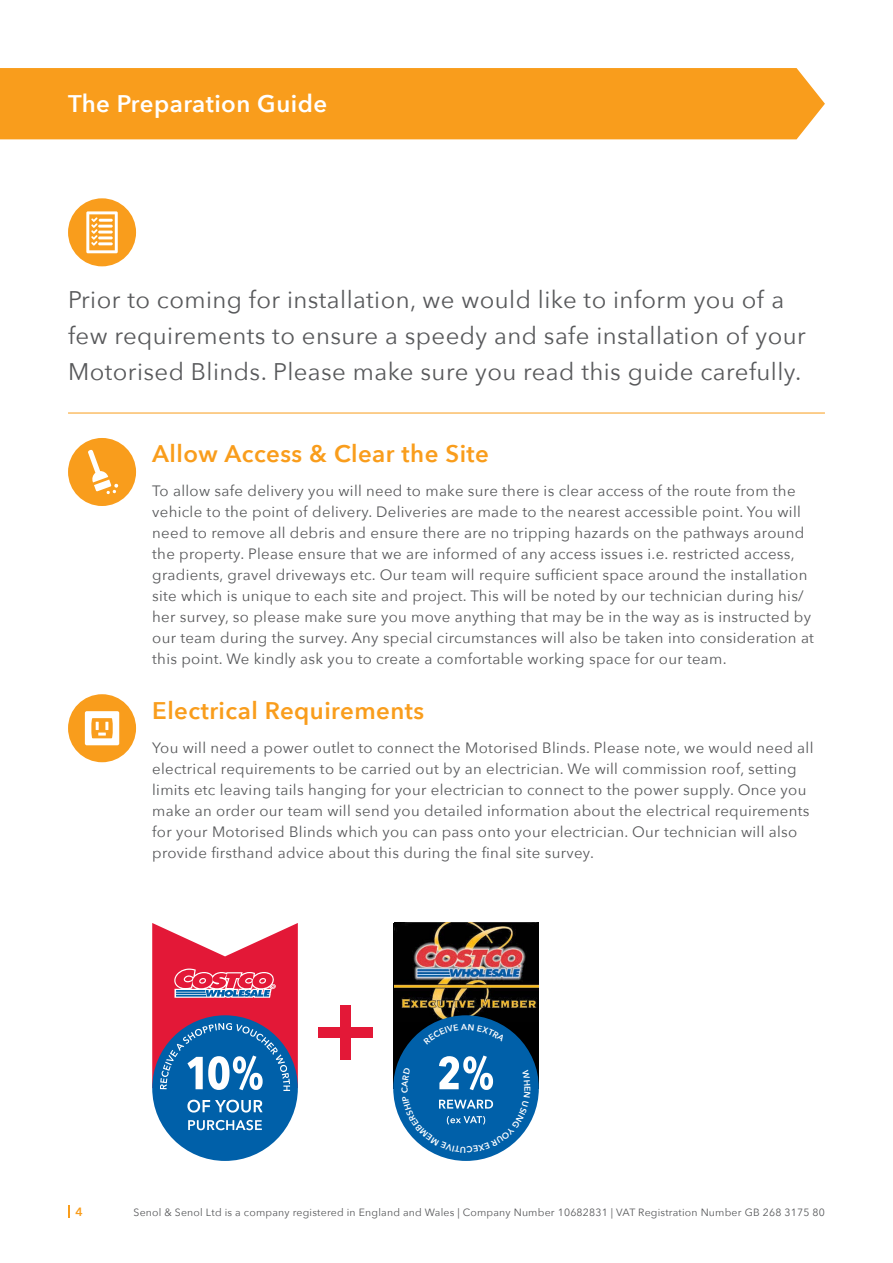
<style>
.page{position:relative;width:893px;height:1263px;background:#fff}
.page>*{position:absolute;margin:0;border:0;box-sizing:border-box;transform-origin:0 0}
.t1{font:24px/36px "Avenir Next";letter-spacing:.02em;color:#58595b}
.t2{font:600 24px "Avenir Next";letter-spacing:.02em;color:#f99d1c}
.t3{font:600 24px "Avenir Next";letter-spacing:.02em;color:#fff}
.t4{font:15px/21px "Avenir Next";letter-spacing:.02em;color:#58595b}
.t5{font:600 12px "Avenir Next";color:#f99d1c}
.t6{font:10.5px "Avenir Next";letter-spacing:.02em;color:#58595b}
</style>
<div class="page">
<svg style="left:69px;top:1205px;width:1px;height:13px"></svg>
<div style="left:0;top:68px;width:825px;height:71px;background:#f99d1c"></div>
<hr style="left:68px;top:413px;width:757px;height:1px;background:#f99d1c">
<div style="left:68px;top:198px;width:68px;height:68px;background:#f99d1c;border-radius:50%"></div>
<svg style="left:86px;top:211px;width:32px;height:42px"></svg>
<div style="left:152px;top:1015px;width:146px;height:146px;background:#0060a9;border-radius:50%"></div>
<svg style="left:187px;top:1100px;width:76px;height:12px"></svg>
<svg style="left:188px;top:1120px;width:74px;height:10px"></svg>
<svg style="left:152px;top:923px;width:146px;height:168px"></svg>
<div style="left:393px;top:923px;width:146px;height:165px;background:#000"></div>
<img style="left:395px;top:923px;width:144px;height:97px">
<div style="left:393px;top:1015px;width:146px;height:146px;background:#0060a9;border-radius:50%"></div>
<div style="left:340px;top:1005px;width:11px;height:55px;background:#e31837"></div>
<div style="left:318px;top:1027px;width:55px;height:11px;background:#e31837"></div>
<div style="left:68px;top:438px;width:68px;height:68px;background:#f99d1c;border-radius:50%"></div>
<svg style="left:88px;top:449px;width:30px;height:45px"></svg>
<div style="left:68px;top:694px;width:68px;height:68px;background:#f99d1c;border-radius:50%"></div>
<svg style="left:85px;top:711px;width:34px;height:34px"></svg>
<svg style="left:423px;top:1023px;width:82px;height:7px"></svg>
<svg style="left:401px;top:1055px;width:129px;height:98px"></svg>
<h1 class="t3" style="left:68px;top:83px;width:261px">The Preparation Guide</h1>
<h1 class="t1" style="left:68px;top:280px;width:739px">Prior to coming for installation, we would like to inform you of a few requirements to ensure a speedy and safe installation of your<br>Motorised Blinds. Please make sure you read this guide carefully.</h1>
<h1 class="t2" style="left:152px;top:433px;width:338px">Allow Access &amp; Clear the Site</h1>
<p class="t4" style="left:152px;top:479px;width:663px">To allow safe delivery you will need to make sure there is clear access of the route from the vehicle to the point of delivery. Deliveries are made to the nearest accessible point. You will need to remove all debris and ensure there are no tripping hazards on the pathways around the property. Please ensure that we are informed of any access issues i.e. restricted access, gradients, gravel driveways etc. Our team will require sufficient space around the installation site which is unique to each site and project. This will be noted by our technician during his/ her survey, so please make sure you move anything that may be in the way as is instructed by our team during the survey. Any special circumstances will also be taken into consideration at this point. We kindly ask you to create a comfortable working space for our team.</p>
<h1 class="t2" style="left:152px;top:690px;width:273px">Electrical Requirements</h1>
<p class="t4" style="left:152px;top:736px;width:663px">You will need a power outlet to connect the Motorised Blinds. Please note, we would need all electrical requirements to be carried out by an electrician. We will commission roof, setting limits etc leaving tails hanging for your electrician to connect to the power supply. Once you make an order our team will send you detailed information about the electrical requirements for your Motorised Blinds which you can pass onto your electrician. Our technician will also provide firsthand advice about this during the final site survey.</p>
<p class="t5" style="left:75px;top:1201px;width:9px">4</p>
<p class="t6" style="left:134px;top:1203px;width:693px">Senol &amp; Senol Ltd is a company registered in England and Wales | Company Number 10682831 | VAT Registration Number GB 268 3175 80</p>
</div>
